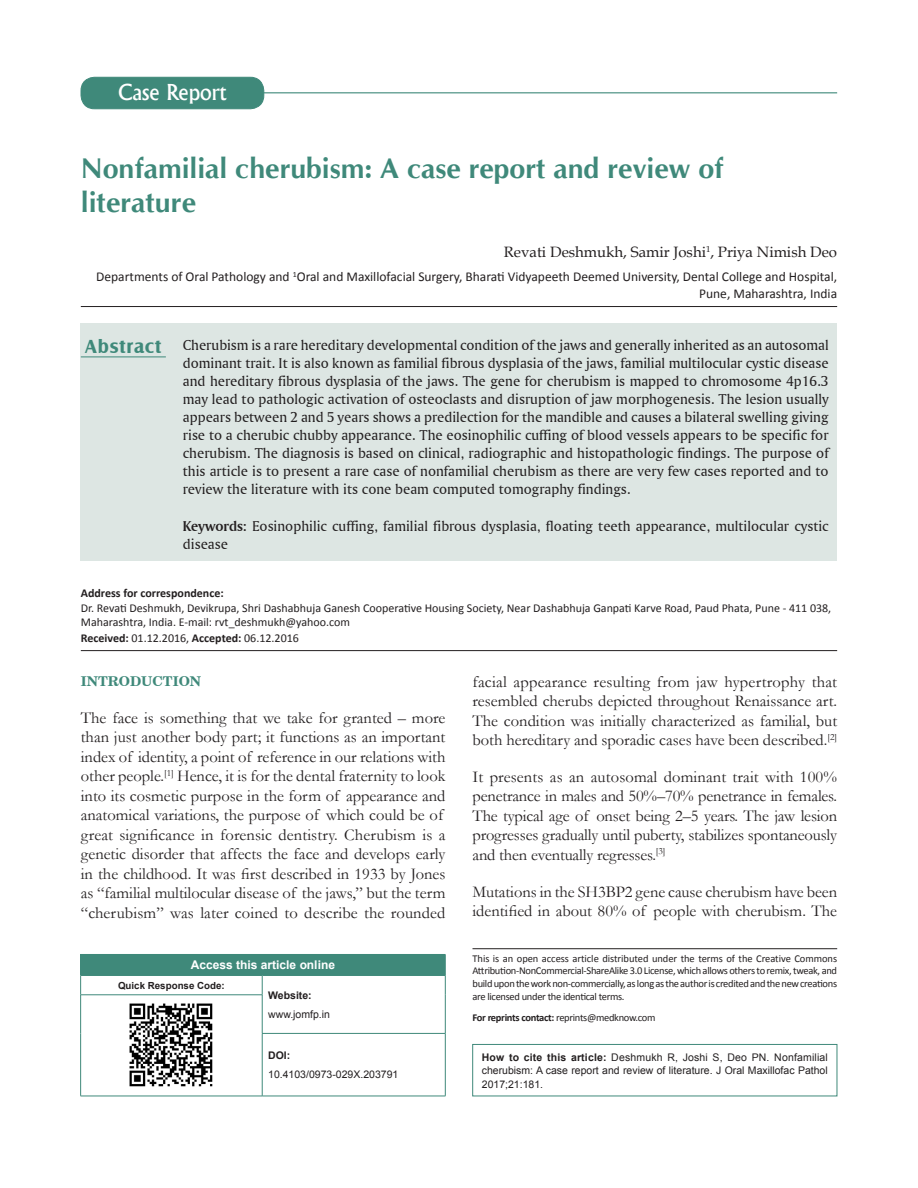
<style>
.page{position:relative;width:918px;height:1188px;background:#fff}
.page>*{position:absolute;margin:0;border:0;box-sizing:border-box;transform-origin:0 0}
.AT{font:700 28.5px/34.2px "CG Omega";color:#3f897a}
.AH{font:500 21px "Albertus";color:#fff}
.ABSH{font:700 19.5px "Castle T";letter-spacing:.04em;color:#3f897a}
.TX{font:16.5px/19.5px "Garamond";color:#231f20}
.ABS{font:15px/18px "Amerigo BT Roman A";color:#231f20;text-align:justify}
.KWD{font:15px/18px "Amerigo BT Roman A";color:#231f20}
.AU{font:15px "Book Antiqua";color:#231f20}
.AFF{font:13.5px/16.2px "Calibri";color:#231f20;text-align:right}
.t1{font:700 13.5px "Century Schoolbook BT";color:#3f897a}
.ADD{font:12px/14.4px "Calibri";color:#231f20}
.HIS{font:12px "Calibri";color:#231f20}
.AAO{font:700 12px "Arial";color:#fff}
.TX-2{font:10.5px/12.6px "Calibri";letter-spacing:-.03em;color:#231f20;text-align:justify}
.SRC{font:10.5px/13.5px "Arial";color:#231f20;text-align:justify}
.WEB{font:10.5px "Arial";color:#231f20}
.WEB-2{font:700 10.5px "Arial";color:#231f20}
.QRC{font:700 9.75px "Arial";color:#231f20}
.s1{font-family:"Amerigo BT Bold A"}
.s2{font-weight:700}
</style>
<div class="page">
<hr style="left:261px;top:92px;width:576px;height:1px;background:#3f897a">
<hr style="left:81px;top:306px;width:756px;height:1px;background:#231f20">
<div style="left:81px;top:323px;width:756px;height:238px;background:#dde6e3"></div>
<hr style="left:81px;top:357px;width:85px;height:1px;background:#3f897a">
<hr style="left:81px;top:650px;width:756px;height:1px;background:#231f20">
<div style="left:81px;top:954px;width:364px;height:21px;background:#3f897a"></div>
<hr style="left:80px;top:954px;width:182px;height:1px;background:#3f897a">
<hr style="left:80px;top:975px;width:182px;height:1px;background:#3f897a">
<svg style="left:80px;top:955px;width:1px;height:40px"></svg>
<hr style="left:80px;top:995px;width:182px;height:1px;background:#3f897a">
<hr style="left:80px;top:995px;width:1px;height:38px;background:#3f897a">
<hr style="left:80px;top:1033px;width:1px;height:63px;background:#3f897a">
<hr style="left:80px;top:1096px;width:182px;height:1px;background:#3f897a">
<hr style="left:262px;top:975px;width:183px;height:1px;background:#3f897a">
<svg style="left:262px;top:976px;width:1px;height:19px"></svg>
<svg style="left:445px;top:955px;width:1px;height:40px"></svg>
<hr style="left:262px;top:995px;width:1px;height:38px;background:#3f897a">
<hr style="left:445px;top:995px;width:1px;height:38px;background:#3f897a">
<hr style="left:262px;top:1033px;width:183px;height:1px;background:#3f897a">
<hr style="left:262px;top:1034px;width:1px;height:62px;background:#3f897a">
<hr style="left:445px;top:1034px;width:1px;height:62px;background:#3f897a">
<hr style="left:262px;top:1096px;width:183px;height:1px;background:#3f897a">
<img style="left:129px;top:1003px;width:84px;height:84px">
<div style="left:472px;top:1044px;width:365px;height:52px;border:1px solid #3f897a"></div>
<hr style="left:472px;top:948px;width:365px;height:1px;background:#231f20">
<div style="left:81px;top:77px;width:183px;height:32px;background:#3f897a;border-radius:14px"></div>
<div style="left:81px;top:77px;width:183px;height:32px;border:1px solid #3f897a;border-radius:14px"></div>
<p class="AH" style="left:118px;top:80px;width:110px">Case Report</p>
<p class="AT" style="left:81px;top:151px;width:644px">Nonfamilial cherubism: A case report and review of literature</p>
<p class="AU" style="left:504px;top:241px;width:335px">Revati Deshmukh, Samir Joshi<sup>1</sup>, Priya Nimish Deo</p>
<p class="AFF" style="left:96px;top:269px;width:742px">Departments of Oral Pathology and <sup>1</sup>Oral and Maxillofacial Surgery, Bharati Vidyapeeth Deemed University, Dental College and Hospital,<br>Pune, Maharashtra, India</p>
<p class="ABSH" style="left:85px;top:335px;width:78px">Abstract</p>
<p class="ABS" style="left:183px;top:336px;width:647px">Cherubism is a rare hereditary developmental condition of the jaws and generally inherited as an autosomal dominant trait. It is also known as familial fibrous dysplasia of the jaws, familial multilocular cystic disease and hereditary fibrous dysplasia of the jaws. The gene for cherubism is mapped to chromosome 4p16.3 may lead to pathologic activation of osteoclasts and disruption of jaw morphogenesis. The lesion usually appears between 2 and 5 years shows a predilection for the mandible and causes a bilateral swelling giving rise to a cherubic chubby appearance. The eosinophilic cuffing of blood vessels appears to be specific for cherubism. The diagnosis is based on clinical, radiographic and histopathologic findings. The purpose of this article is to present a rare case of nonfamilial cherubism as there are very few cases reported and to review the literature with its cone beam computed tomography findings.</p>
<p class="KWD" style="left:183px;top:517px;width:647px"><span class="s1">Keywords:</span> Eosinophilic cuffing, familial fibrous dysplasia, floating teeth appearance, multilocular cystic disease</p>
<p class="ADD" style="left:81px;top:586px;width:752px"><span class="s2">Address for correspondence:<br></span>Dr. Revati Deshmukh, Devikrupa, Shri Dashabhuja Ganesh Cooperative Housing Society, Near Dashabhuja Ganpati Karve Road, Paud Phata, Pune ‑ 411 038,<br>Maharashtra, India. E‑mail: rvt_deshmukh@yahoo.com</p>
<p class="HIS" style="left:81px;top:629px;width:220px"><span class="s2">Received:</span> 01.12.2016, <span class="s2">Accepted:</span> 06.12.2016</p>
<h1 class="t1" style="left:81px;top:673px;width:122px">INTRODUCTION</h1>
<p class="TX" style="left:81px;top:707px;width:366px">The face is something that we take for granted – more than just another body part; it functions as an important index of identity, a point of reference in our relations with other people.<sup>[1]</sup> Hence, it is for the dental fraternity to look into its cosmetic purpose in the form of appearance and anatomical variations, the purpose of which could be of great significance in forensic dentistry. Cherubism is a genetic disorder that affects the face and develops early in the childhood. It was first described in 1933 by Jones as “familial multilocular disease of the jaws,” but the term “cherubism” was later coined to describe the rounded</p>
<p class="AAO" style="left:191px;top:957px;width:146px">Access this article online</p>
<p class="QRC" style="left:118px;top:979px;width:108px">Quick Response Code:</p>
<p class="WEB-2" style="left:268px;top:988px;width:45px">Website:</p>
<p class="WEB" style="left:268px;top:1007px;width:63px">www.jomfp.in</p>
<p class="WEB-2" style="left:268px;top:1049px;width:24px">DOI:</p>
<p class="WEB" style="left:268px;top:1067px;width:132px">10.4103/0973-029X.203791</p>
<p class="TX" style="left:472px;top:671px;width:366px;text-align:justify">facial appearance resulting from jaw hypertrophy that resembled cherubs depicted throughout Renaissance art.<br>The condition was initially characterized as familial, but both hereditary and sporadic cases have been described.<sup>[2]</sup></p>
<p class="TX" style="left:472px;top:766px;width:366px;text-align:justify">It presents as an autosomal dominant trait with 100% penetrance in males and 50%–70% penetrance in females.<br>The typical age of onset being 2–5 years. The jaw lesion progresses gradually until puberty, stabilizes spontaneously and then eventually regresses.<sup>[3]</sup></p>
<p class="TX" style="left:472px;top:881px;width:366px">Mutations in the SH3BP2 gene cause cherubism have been identified in about 80% of people with cherubism. The</p>
<p class="TX-2" style="left:472px;top:952px;width:366px">This is an open access article distributed under the terms of the Creative Commons Attribution‑NonCommercial‑ShareAlike 3.0 License, which allows others to remix, tweak, and build upon the work non‑commercially, as long as the author is credited and the new creations are licensed under the identical terms.</p>
<p class="TX-2" style="left:472px;top:1011px;width:185px"><span class="s2">For reprints contact:</span> reprints@medknow.com</p>
<p class="SRC" style="left:482px;top:1050px;width:347px"><span class="s2">How to cite this article:</span> Deshmukh R, Joshi S, Deo PN. Nonfamilial cherubism: A case report and review of literature. J Oral Maxillofac Pathol 2017;21:181.</p>
</div>
